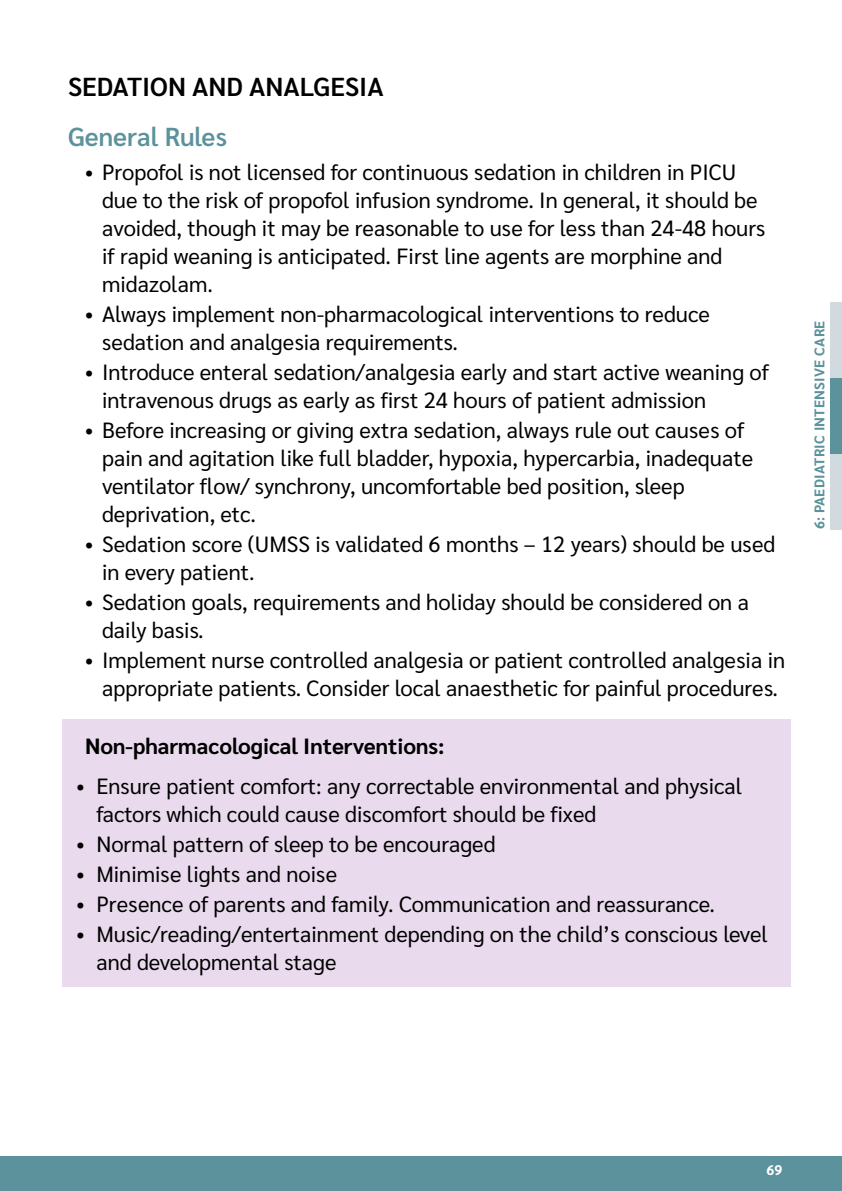
<style>
.page{position:relative;width:842px;height:1191px;background:#fff}
.page>*{position:absolute;margin:0;border:0;box-sizing:border-box;transform-origin:0 0}
.t1{font:600 26px "Sarabun";color:#000}
.t2{font:600 26px "Sarabun";color:#5b929b}
.t3{font:22px/28px "Sarabun";color:#000}
.t4{font:700 22px "Sarabun";color:#000}
.t5{font:700 14px "Sarabun";letter-spacing:.02em;color:#5b929b}
.t6{font:700 14px "Sarabun";color:#fff}
</style>
<div class="page">
<div style="left:0;top:1157px;width:842px;height:34px;background:#5b929b"></div>
<div style="left:831px;top:302px;width:11px;height:76px;background:#d1dbdf"></div>
<div style="left:831px;top:378px;width:11px;height:76px;background:#5b929b"></div>
<div style="left:831px;top:454px;width:11px;height:75px;background:#d1dbdf"></div>
<div style="left:62px;top:719px;width:729px;height:51px;background:#e9dbed"></div>
<div style="left:62px;top:759px;width:729px;height:79px;background:#e9dbed"></div>
<div style="left:62px;top:817px;width:729px;height:51px;background:#e9dbed"></div>
<div style="left:62px;top:847px;width:729px;height:51px;background:#e9dbed"></div>
<div style="left:62px;top:877px;width:729px;height:51px;background:#e9dbed"></div>
<div style="left:62px;top:907px;width:729px;height:79px;background:#e9dbed"></div>
<p class="t1" style="left:68px;top:72px;width:317px">SEDATION AND ANALGESIA</p>
<p class="t2" style="left:68px;top:122px;width:161px">General Rules</p>
<p class="t3" style="left:102px;top:158px;width:665px;text-indent:-17px">• Propofol is not licensed for continuous sedation in children in PICU due to the risk of propofol infusion syndrome. In general, it should be avoided, though it may be reasonable to use for less than 24-48 hours if rapid weaning is anticipated. First line agents are morphine and midazolam.</p>
<p class="t3" style="left:102px;top:300px;width:609px;text-indent:-17px">• Always implement non-pharmacological interventions to reduce sedation and analgesia requirements.</p>
<p class="t3" style="left:102px;top:358px;width:668px;text-indent:-17px">• Introduce enteral sedation/analgesia early and start active weaning of intravenous drugs as early as first 24 hours of patient admission</p>
<p class="t3" style="left:102px;top:416px;width:652px;text-indent:-17px">• Before increasing or giving extra sedation, always rule out causes of pain and agitation like full bladder, hypoxia, hypercarbia, inadequate ventilator flow/ synchrony, uncomfortable bed position, sleep deprivation, etc.</p>
<p class="t3" style="left:102px;top:530px;width:675px;text-indent:-17px">• Sedation score (UMSS is validated 6 months – 12 years) should be used in every patient.</p>
<p class="t3" style="left:102px;top:588px;width:648px;text-indent:-17px">• Sedation goals, requirements and holiday should be considered on a daily basis.</p>
<p class="t3" style="left:85px;top:646px;width:702px;text-align:center">• Implement nurse controlled analgesia or patient controlled analgesia in appropriate patients. Consider local anaesthetic for painful procedures.</p>
<p class="t4" style="left:85px;top:733px;width:361px">Non-pharmacological Interventions:</p>
<p class="t3" style="left:96px;top:772px;width:647px;text-indent:-20px">• Ensure patient comfort: any correctable environmental and physical factors which could cause discomfort should be fixed</p>
<p class="t3" style="left:77px;top:830px;width:421px">• Normal pattern of sleep to be encouraged</p>
<p class="t3" style="left:77px;top:860px;width:262px">• Minimise lights and noise</p>
<p class="t3" style="left:77px;top:890px;width:640px">• Presence of parents and family. Communication and reassurance.</p>
<p class="t3" style="left:96px;top:920px;width:673px;text-indent:-20px">• Music/reading/entertainment depending on the child’s conscious level and developmental stage</p>
<p class="t5" style="left:811px;top:529px;width:210px;rotate:-90deg">6: PAEDIATRIC INTENSIVE CARE</p>
<p class="t6" style="left:766px;top:1162px;width:18px">69</p>
</div>
